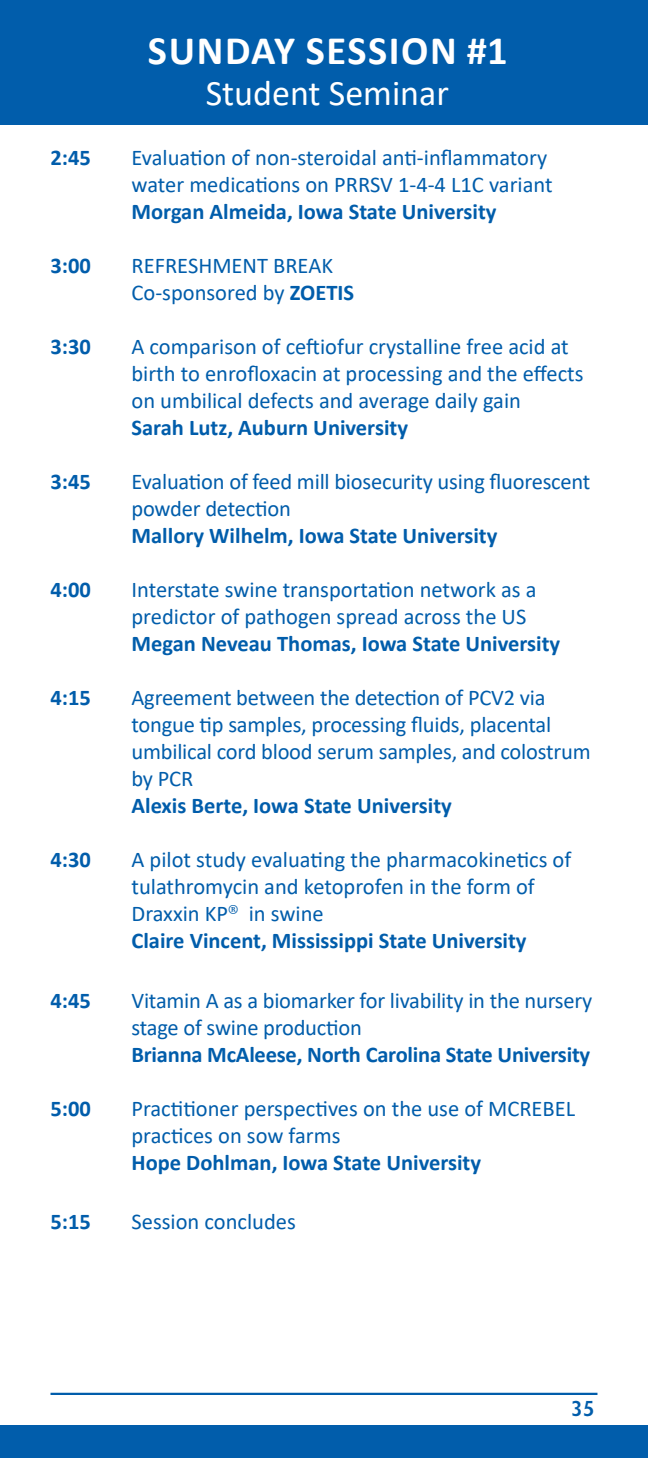
<style>
.page{position:relative;width:648px;height:1458px;background:#fff}
.page>*{position:absolute;margin:0;border:0;box-sizing:border-box;transform-origin:0 0}
.Left_Heading{font:700 40.5px "Calibri";letter-spacing:.04em;color:#fff}
.Left_Heading-2{font:36px "Calibri";color:#fff}
.Schedule_2{font:22.5px/27px "Calibri";letter-spacing:-.005em;color:#015dab}
.Schedule_2-2{font:700 22.5px "Calibri";color:#015dab}
.t1{font:600 22.5px "Hypatia Sans Pro";color:#015dab}
.s1{font-weight:700}
.s2{font-family:"Source Serif Pro"}
</style>
<div class="page">
<div style="left:0;top:1425px;width:648px;height:33px;background:#015dab"></div>
<div style="left:0;top:0;width:648px;height:125px;background:#015dab"></div>
<hr style="left:51px;top:1393px;width:546px;height:2px;background:#015dab">
<p class="Left_Heading" style="left:148px;top:22px;width:361px">SUNDAY SESSION #1</p>
<p class="Left_Heading-2" style="left:206px;top:68px;width:245px">Student Seminar</p>
<p class="Schedule_2-2" style="left:51px;top:142px;width:42px">2:45</p>
<p class="Schedule_2" style="left:132px;top:144px;width:423px">Evaluation of non-steroidal anti-inflammatory water medications on PRRSV 1-4-4 L1C variant</p>
<p class="Schedule_2-2" style="left:132px;top:196px;width:367px">Morgan Almeida, Iowa State University</p>
<p class="Schedule_2-2" style="left:51px;top:250px;width:42px">3:00</p>
<p class="Schedule_2" style="left:132px;top:252px;width:203px">REFRESHMENT BREAK</p>
<p class="Schedule_2" style="left:132px;top:279px;width:224px">Co-sponsored by <span class="s1">ZOETIS</span></p>
<p class="Schedule_2-2" style="left:51px;top:331px;width:42px">3:30</p>
<p class="Schedule_2" style="left:132px;top:333px;width:454px">A comparison of ceftiofur crystalline free acid at birth to enrofloxacin at processing and the effects on umbilical defects and average daily gain</p>
<p class="Schedule_2-2" style="left:132px;top:412px;width:278px">Sarah Lutz, Auburn University</p>
<p class="Schedule_2-2" style="left:51px;top:466px;width:42px">3:45</p>
<p class="Schedule_2" style="left:132px;top:468px;width:461px">Evaluation of feed mill biosecurity using fluorescent powder detection</p>
<p class="Schedule_2-2" style="left:132px;top:520px;width:367px">Mallory Wilhelm, Iowa State University</p>
<p class="Schedule_2-2" style="left:51px;top:574px;width:42px">4:00</p>
<p class="Schedule_2" style="left:132px;top:576px;width:407px">Interstate swine transportation network as a predictor of pathogen spread across the US</p>
<p class="Schedule_2-2" style="left:132px;top:628px;width:430px">Megan Neveau Thomas, Iowa State University</p>
<p class="Schedule_2-2" style="left:51px;top:682px;width:42px">4:15</p>
<p class="Schedule_2" style="left:132px;top:684px;width:461px">Agreement between the detection of PCV2 via tongue tip samples, processing fluids, placental umbilical cord blood serum samples, and colostrum by PCR</p>
<p class="Schedule_2-2" style="left:132px;top:790px;width:322px">Alexis Berte, Iowa State University</p>
<p class="Schedule_2-2" style="left:51px;top:844px;width:42px">4:30</p>
<p class="Schedule_2" style="left:132px;top:846px;width:441px">A pilot study evaluating the pharmacokinetics of tulathromycin and ketoprofen in the form of<br>Draxxin KP<span class="s2">®</span> in swine</p>
<p class="Schedule_2-2" style="left:132px;top:925px;width:397px">Claire Vincent, Mississippi State University</p>
<p class="Schedule_2-2" style="left:51px;top:984px;width:42px">4:45</p>
<p class="Schedule_2" style="left:132px;top:986px;width:462px">Vitamin A as a biomarker for livability in the nursery stage of swine production</p>
<p class="Schedule_2-2" style="left:132px;top:1038px;width:460px">Brianna McAleese, North Carolina State University</p>
<p class="Schedule_2-2" style="left:51px;top:1092px;width:42px">5:00</p>
<p class="Schedule_2" style="left:132px;top:1094px;width:445px">Practitioner perspectives on the use of MCREBEL practices on sow farms</p>
<p class="Schedule_2-2" style="left:132px;top:1146px;width:351px">Hope Dohlman, Iowa State University</p>
<p class="Schedule_2-2" style="left:51px;top:1206px;width:42px">5:15</p>
<p class="Schedule_2" style="left:132px;top:1208px;width:166px">Session concludes</p>
<p class="t1" style="left:571px;top:1393px;width:26px">35</p>
</div>
